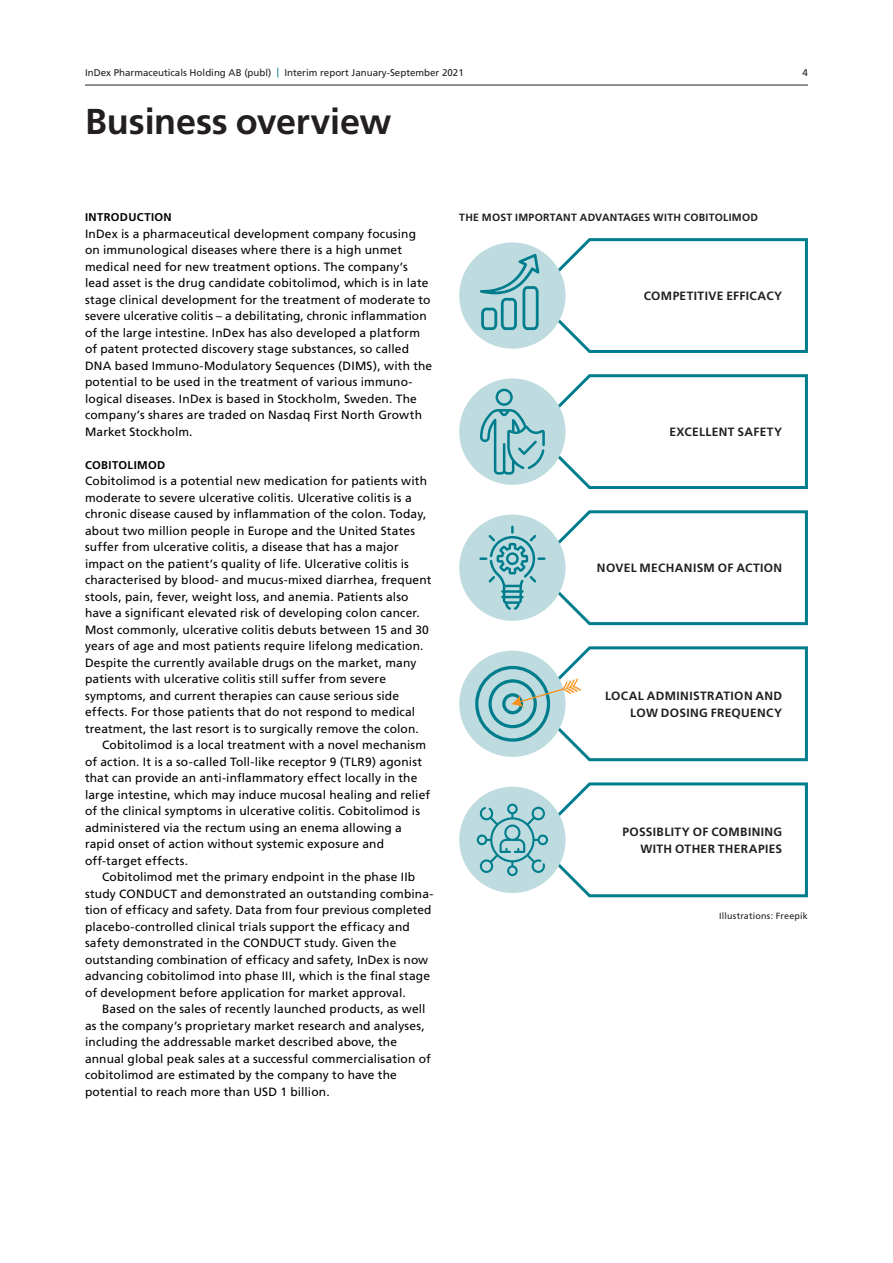
<style>
.page{position:relative;width:893px;height:1263px;background:#fff}
.page>*{position:absolute;margin:0;border:0;box-sizing:border-box;transform-origin:0 0}
.t1{font:700 36px "Frutiger";letter-spacing:-.005em;color:#231f20}
.t2{font:12px/16.5px "Frutiger";letter-spacing:.01em;color:#000001}
.t3{font:700 12px/16.5px "Frutiger";letter-spacing:.03em;color:#231f20;text-align:right}
.t4{font:700 11.25px "Frutiger";letter-spacing:.03em;color:#000001}
.t5{font:700 10.5px "Frutiger";letter-spacing:.025em;color:#231f20}
.t6{font:9.75px "Frutiger";color:#231f20}
.t7{font:9px "Frutiger";letter-spacing:.02em;color:#231f20}
.s1{color:#007d8c}
</style>
<div class="page">
<hr style="left:85px;top:85px;width:723px;height:1px;background:#231f20">
<div style="left:459px;top:242px;width:107px;height:107px;background:#bedbe0;border-radius:50%"></div>
<div style="left:459px;top:378px;width:107px;height:107px;background:#bedbe0;border-radius:50%"></div>
<div style="left:459px;top:514px;width:107px;height:107px;background:#bedbe0;border-radius:50%"></div>
<div style="left:459px;top:651px;width:107px;height:106px;background:#bedbe0;border-radius:50%"></div>
<div style="left:459px;top:787px;width:107px;height:106px;background:#bedbe0;border-radius:50%"></div>
<svg style="left:480px;top:238px;width:328px;height:115px"></svg>
<svg style="left:480px;top:374px;width:328px;height:115px"></svg>
<svg style="left:479px;top:510px;width:329px;height:116px"></svg>
<svg style="left:477px;top:782px;width:331px;height:116px"></svg>
<svg style="left:475px;top:646px;width:333px;height:116px"></svg>
<p class="t6" style="left:85px;top:67px;width:380px">InDex Pharmaceuticals Holding AB (publ) <span class="s1">|</span> Interim report January-September 2021</p>
<p class="t6" style="left:802px;top:67px;width:7px">4</p>
<h1 class="t1" style="left:85px;top:101px;width:308px">Business overview</h1>
<p class="t4" style="left:85px;top:211px;width:88px">INTRODUCTION</p>
<p class="t2" style="left:85px;top:225px;width:349px">InDex is a pharmaceutical development company focusing on immunological diseases where there is a high unmet medical need for new treatment options. The company’s lead asset is the drug candidate cobitolimod, which is in late stage clinical development for the treatment of moderate to severe ulcerative colitis – a debilitating, chronic inflammation of the large intestine. InDex has also developed a platform of patent protected discovery stage substances, so called DNA based Immuno-Modulatory Sequences (DIMS), with the potential to be used in the treatment of various immuno&shy;logical diseases. InDex is based in Stockholm, Sweden. The company’s shares are traded on Nasdaq First North Growth Market Stockholm.</p>
<p class="t4" style="left:85px;top:458px;width:82px">COBITOLIMOD</p>
<p class="t2" style="left:85px;top:473px;width:348px">Cobitolimod is a potential new medication for patients with moderate to severe ulcerative colitis. Ulcerative colitis is a chronic disease caused by inflammation of the colon. Today, about two million people in Europe and the United States suffer from ulcerative colitis, a disease that has a major impact on the patient’s quality of life. Ulcerative colitis is characterised by blood- and mucus-mixed diarrhea, frequent stools, pain, fever, weight loss, and anemia. Patients also have a significant elevated risk of developing colon cancer.<br>Most commonly, ulcerative colitis debuts between 15 and 30 years of age and most patients require lifelong medication.<br>Despite the currently available drugs on the market, many patients with ulcerative colitis still suffer from severe symptoms, and current therapies can cause serious side effects. For those patients that do not respond to medical treatment, the last resort is to surgically remove the colon.</p>
<p class="t2" style="left:85px;top:737px;width:347px;text-indent:17px">Cobitolimod is a local treatment with a novel mechanism of action. It is a so-called Toll-like receptor 9 (TLR9) agonist that can provide an anti-inflammatory effect locally in the large intestine, which may induce mucosal healing and relief of the clinical symptoms in ulcerative colitis. Cobitolimod is administered via the rectum using an enema allowing a rapid onset of action without systemic exposure and off-target effects.</p>
<p class="t2" style="left:85px;top:869px;width:350px;text-indent:17px">Cobitolimod met the primary endpoint in the phase IIb study CONDUCT and demonstrated an outstanding combina&shy;tion of efficacy and safety. Data from four previous completed placebo-controlled clinical trials support the efficacy and safety demonstrated in the CONDUCT study. Given the outstanding combination of efficacy and safety, InDex is now advancing cobitolimod into phase III, which is the final stage of development before application for market approval.</p>
<p class="t2" style="left:85px;top:1001px;width:347px;text-indent:17px">Based on the sales of recently launched products, as well as the company’s proprietary market research and analyses, including the addressable market described above, the annual global peak sales at a successful commercialisation of cobitolimod are estimated by the company to have the potential to reach more than USD 1 billion.</p>
<p class="t5" style="left:459px;top:211px;width:300px">THE MOST IMPORTANT ADVANTAGES WITH COBITOLIMOD</p>
<p class="t3" style="left:644px;top:288px;width:140px">COMPETITIVE EFFICACY</p>
<p class="t3" style="left:669px;top:424px;width:114px">EXCELLENT SAFETY</p>
<p class="t3" style="left:597px;top:560px;width:187px">NOVEL MECHANISM OF ACTION</p>
<p class="t3" style="left:605px;top:688px;width:179px">LOCAL ADMINISTRATION AND<br>LOW DOSING FREQUENCY</p>
<p class="t3" style="left:622px;top:824px;width:161px">POSSIBLITY OF COMBINING<br>WITH OTHER THERAPIES</p>
<p class="t7" style="left:719px;top:910px;width:90px">Illustrations: Freepik</p>
</div>
